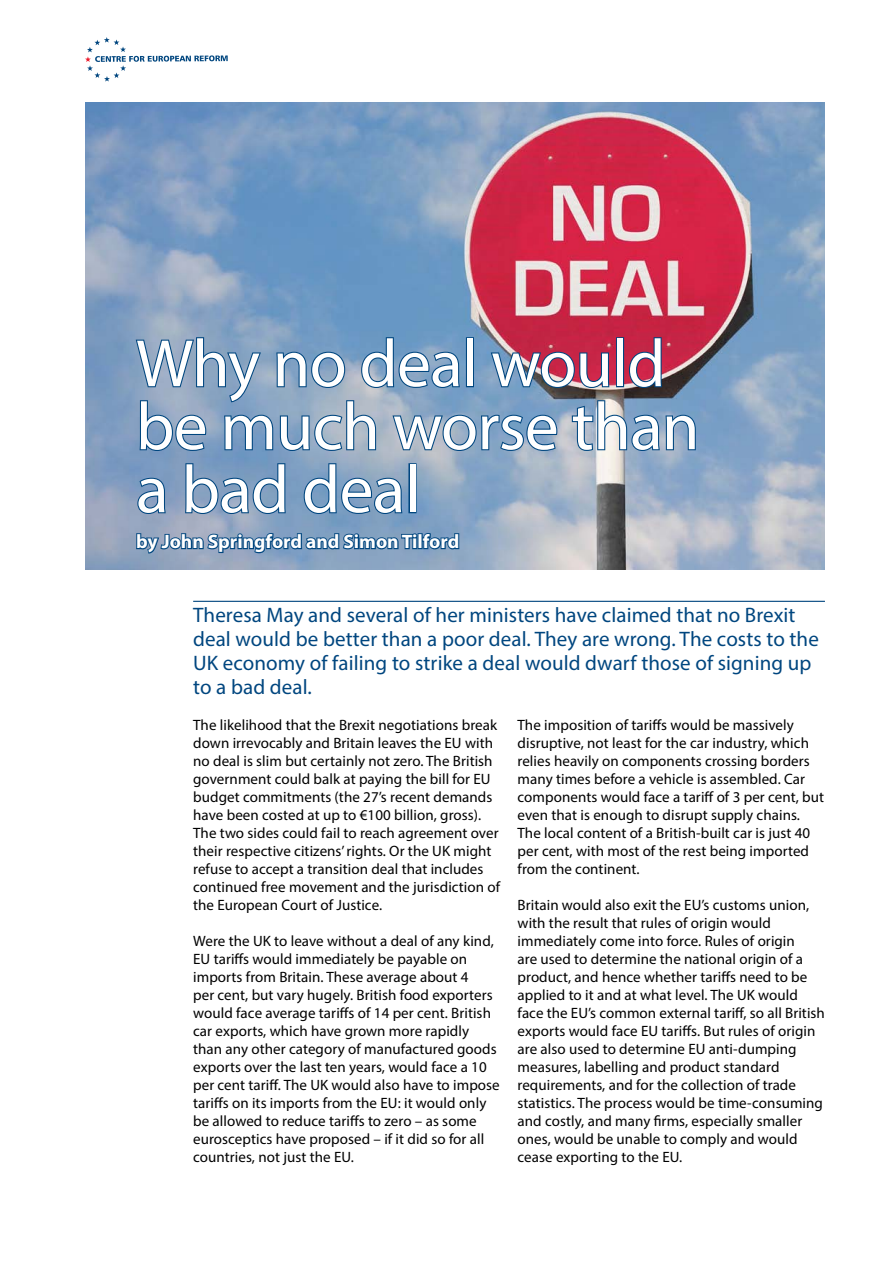
<style>
.page{position:relative;width:893px;height:1263px;background:#fff}
.page>*{position:absolute;margin:0;border:0;box-sizing:border-box;transform-origin:0 0}
.t1{font:67.5px/63px "Myriad Pro";letter-spacing:-.01em;color:#fff}
.t2{font:21px/24px "Myriad Pro";letter-spacing:.005em;color:#00467f}
.t3{font:700 19.5px "Myriad Pro";color:#fff}
.t4{font:15px/18px "Myriad Pro";letter-spacing:.005em;color:#000}
</style>
<div class="page">
<img style="left:85px;top:102px;width:740px;height:467px">
<hr style="left:193px;top:601px;width:632px;height:1px;background:#00467f">
<svg style="left:85px;top:37px;width:143px;height:45px"></svg>
<svg style="left:134px;top:336px;width:563px;height:116px;background:#7888a8"></svg>
<svg style="left:135px;top:462px;width:325px;height:108px;background:#6f91b5"></svg>
<h1 class="t1" style="left:136px;top:331px;width:565px">Why no deal would be much worse than a bad deal</h1>
<h3 class="t3" style="left:136px;top:529px;width:325px">by John Springford and Simon Tilford</h3>
<h2 class="t2" style="left:193px;top:602px;width:627px">Theresa May and several of her ministers have claimed that no Brexit deal would be better than a poor deal. They are wrong. The costs to the UK economy of failing to strike a deal would dwarf those of signing up to a bad deal.</h2>
<p class="t4" style="left:193px;top:715px;width:309px">The likelihood that the Brexit negotiations break down irrevocably and Britain leaves the EU with no deal is slim but certainly not zero. The British government could balk at paying the bill for EU budget commitments (the 27’s recent demands have been costed at up to €100 billion, gross).<br>The two sides could fail to reach agreement over their respective citizens’ rights. Or the UK might refuse to accept a transition deal that includes continued free movement and the jurisdiction of the European Court of Justice.</p>
<p class="t4" style="left:193px;top:931px;width:308px">Were the UK to leave without a deal of any kind, EU tariffs would immediately be payable on imports from Britain. These average about 4<br>per cent, but vary hugely. British food exporters would face average tariffs of 14 per cent. British car exports, which have grown more rapidly than any other category of manufactured goods exports over the last ten years, would face a 10 per cent tariff. The UK would also have to impose tariffs on its imports from the EU: it would only be allowed to reduce tariffs to zero – as some eurosceptics have proposed – if it did so for all countries, not just the EU.</p>
<p class="t4" style="left:518px;top:715px;width:308px">The imposition of tariffs would be massively disruptive, not least for the car industry, which relies heavily on components crossing borders many times before a vehicle is assembled. Car components would face a tariff of 3 per cent, but even that is enough to disrupt supply chains.<br>The local content of a British-built car is just 40 per cent, with most of the rest being imported from the continent.</p>
<p class="t4" style="left:518px;top:895px;width:309px">Britain would also exit the EU’s customs union, with the result that rules of origin would immediately come into force. Rules of origin<br>are used to determine the national origin of a product, and hence whether tariffs need to be applied to it and at what level. The UK would face the EU’s common external tariff, so all British exports would face EU tariffs. But rules of origin are also used to determine EU anti-dumping measures, labelling and product standard requirements, and for the collection of trade statistics. The process would be time-consuming and costly, and many firms, especially smaller ones, would be unable to comply and would cease exporting to the EU.</p>
</div>
